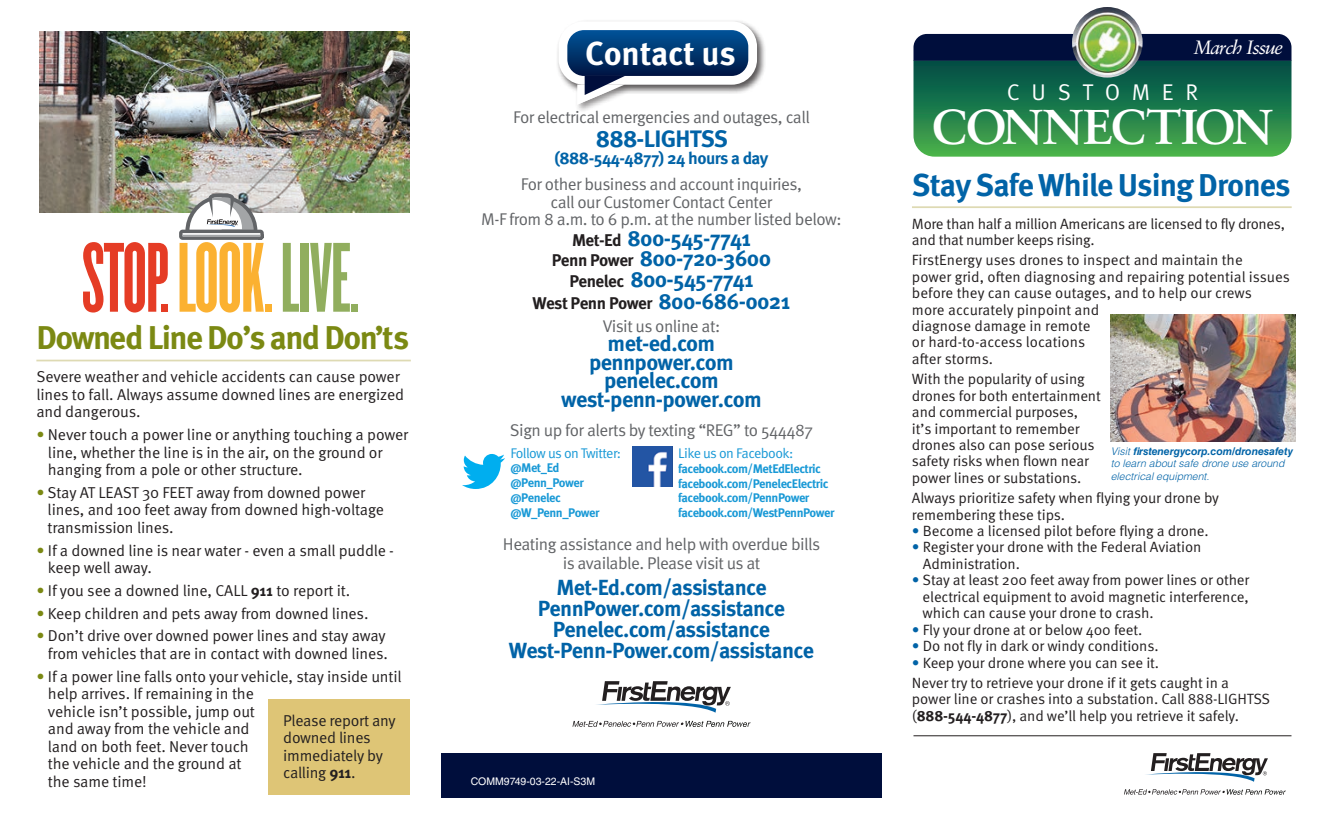
<style>
.page{position:relative;width:1323px;height:819px;background:#fff}
.page>*{position:absolute;margin:0;border:0;box-sizing:border-box;transform-origin:0 0}
.t1{font:700 49px "Sabon LT Std";letter-spacing:-.03em;color:#fff}
.t2{font:700 33.25px "Meta OT";letter-spacing:-.01em;color:#fff}
.t3{font:700 32.9px "Meta OT";letter-spacing:-.05em;color:#7b8913}
.t4{font:700 31.5px "Meta OT";letter-spacing:-.03em;color:#0163a7}
.t5{font:700 23.8px "Meta OT";letter-spacing:-.03em;color:#0163a7}
.t6{font:22.75px "Meta OT Norm";letter-spacing:.51em;color:#fff}
.blue_subs{font:700 22.05px "Meta OT";letter-spacing:-.03em;color:#0163a7}
.t7{font:700 21.88px/21px "Meta OT";letter-spacing:-.035em;color:#0163a7;text-align:center}
.t8{font:italic 19.25px "Sabon LT Std";letter-spacing:-.06em;color:#fff}
.t9{font:16.97px/17.8px "Meta OT Norm";letter-spacing:-.03em;color:#626467;text-align:center}
.t10{font:700 16.97px "Meta OT";letter-spacing:-.03em;color:#0163a7}
.blue_subs-2{font:700 16.97px "Meta OT";letter-spacing:-.035em;color:#231f20}
.t11{font:15.75px/17.5px "Meta OT Norm";letter-spacing:-.01em;color:#231f20}
.t12{font:14.88px/16.4px "Meta OT Norm";letter-spacing:-.01em;color:#231f20}
.Secondary_Heads{font:14px "Meta OT Norm";letter-spacing:-.045em;color:#1999d6}
.Secondary_Heads-2{font:700 12.42px "Meta OT";letter-spacing:-.04em;color:#1999d6}
.t13{font:italic 300 10.5px/12.2px "Helvetica LT Std";color:#0163a7}
.t14{font:10.5px "Helvetica LT Std";color:#fff}
.s1{color:#7b8913}
.s2{font-family:"Meta OT";font-weight:700}
.s3{font-size:16.97px;color:#231f20}
.s4{font-size:22.05px;color:#0163a7}
.s5{color:#0163a7}
.s6{font-weight:700}
</style>
<div class="page">
<div style="left:441px;top:753px;width:441px;height:45px;background:#000e3c"></div>
<div style="left:575px;top:82px;width:58px;height:32px;background:#231f20;opacity:.5"></div>
<div style="left:556px;top:19px;width:211px;height:75px;background:#231f20;opacity:.75"></div>
<div style="left:559px;top:21px;width:198px;height:64px;border:9px solid #fff;border-radius:21px"></div>
<svg style="left:563px;top:26px;width:190px;height:79px"></svg>
<svg style="left:596px;top:681px;width:135px;height:32px"></svg>
<svg style="left:572px;top:721px;width:179px;height:6px"></svg>
<svg style="left:462px;top:454px;width:43px;height:35px"></svg>
<img style="left:632px;top:447px;width:40px;height:40px">
<svg style="left:914px;top:34px;width:378px;height:123px;background:#1d6949"></svg>
<img style="left:1072px;top:7px;width:71px;height:71px;border-radius:35px">
<svg style="left:1146px;top:753px;width:122px;height:29px"></svg>
<svg style="left:1124px;top:789px;width:162px;height:6px"></svg>
<hr style="left:36px;top:360px;width:375px;height:1px;background:#dedab3">
<div style="left:268px;top:699px;width:142px;height:96px;background:#dec576"></div>
<img style="left:40px;top:32px;width:370px;height:181px">
<svg style="left:83px;top:242px;width:85px;height:71px"></svg>
<div style="left:161px;top:304px;width:7px;height:8px;background:#e53c25"></div>
<div style="left:265px;top:304px;width:6px;height:8px;background:#fbb131"></div>
<svg style="left:283px;top:243px;width:16px;height:69px"></svg>
<div style="left:301px;top:243px;width:8px;height:69px;background:#91ae5e"></div>
<svg style="left:310px;top:243px;width:40px;height:69px"></svg>
<div style="left:352px;top:304px;width:6px;height:8px;background:#91ae5e"></div>
<svg style="left:179px;top:193px;width:86px;height:120px"></svg>
<hr style="left:912px;top:206px;width:380px;height:2px;background:#dedab3">
<hr style="left:914px;top:735px;width:378px;height:1px;background:#231f20">
<img style="left:1111px;top:315px;width:184px;height:126px">
<p class="t3" style="left:36px;top:317px;width:374px">Downed Line Do’s and Don’ts</p>
<p class="t11" style="left:36px;top:368px;width:369px">Severe weather and vehicle accidents can cause power lines to fall. Always assume downed lines are energized and dangerous.</p>
<p class="t11" style="left:48px;top:426px;width:362px;text-indent:-12px"><span class="s1">•</span> Never touch a power line or anything touching a power line, whether the line is in the air, on the ground or hanging from a pole or other structure.</p>
<p class="t11" style="left:48px;top:484px;width:338px;text-indent:-11px"><span class="s1">•</span> Stay AT LEAST 30 FEET away from downed power lines, and 100 feet away from downed high-voltage transmission lines.</p>
<p class="t11" style="left:48px;top:542px;width:348px;text-indent:-12px"><span class="s1">•</span> If a downed line is near water - even a small puddle - keep well away.</p>
<p class="t11" style="left:36px;top:582px;width:315px"><span class="s1">•</span> If you see a downed line, CALL <span class="s2">911</span> to report it.</p>
<p class="t11" style="left:36px;top:605px;width:334px"><span class="s1">•</span> Keep children and pets away from downed lines.</p>
<p class="t11" style="left:36px;top:627px;width:353px;text-align:right"><span class="s1">•</span> Don’t drive over downed power lines and stay away from vehicles that are in contact with downed lines.</p>
<p class="t11" style="left:48px;top:668px;width:355px;text-indent:-12px"><span class="s1">•</span> If a power line falls onto your vehicle, stay inside until help arrives. If remaining in the<br>vehicle isn’t possible, jump out<br>and away from the vehicle and<br>land on both feet. Never touch<br>the vehicle and the ground at<br>the same time!</p>
<p class="t11" style="left:283px;top:712px;width:114px">Please report any downed lines immediately by calling <span class="s2">911</span>.</p>
<p class="t2" style="left:585px;top:32px;width:152px">Contact us</p>
<p class="t9" style="left:513px;top:109px;width:298px">For electrical emergencies and outages, call</p>
<p class="t5" style="left:596px;top:124px;width:134px">888-LIGHTSS</p>
<p class="t10" style="left:554px;top:148px;width:216px">(888-544-4877) 24 hours a day</p>
<p class="t9" style="left:481px;top:175px;width:362px">For other business and account inquiries,<br>call our Customer Contact Center<br>M-F from 8 a.m. to 6 p.m. at the number listed below:</p>
<p class="blue_subs" style="left:572px;top:224px;width:180px"><span class="s3">Met-Ed</span> 800-545-7741</p>
<p class="blue_subs" style="left:552px;top:245px;width:221px"><span class="s3">Penn Power</span> 800-720-3600</p>
<p class="blue_subs" style="left:569px;top:265px;width:186px"><span class="s3">Penelec</span> 800-545-7741</p>
<p class="blue_subs-2" style="left:533px;top:292px;width:259px">West Penn Power <span class="s4">800-686-0021</span></p>
<p class="t9" style="left:603px;top:318px;width:119px">Visit us online at:</p>
<p class="blue_subs" style="left:608px;top:329px;width:109px">met-ed.com</p>
<p class="blue_subs" style="left:589px;top:348px;width:146px">pennpower.com</p>
<p class="blue_subs" style="left:604px;top:367px;width:116px">penelec.com</p>
<p class="blue_subs" style="left:561px;top:385px;width:202px">west-penn-power.com</p>
<p class="t9" style="left:510px;top:422px;width:305px">Sign up for alerts by texting “REG” to 544487</p>
<p class="Secondary_Heads" style="left:510px;top:444px;width:112px">Follow us on Twitter:</p>
<p class="Secondary_Heads-2" style="left:510px;top:460px;width:50px">@Met_Ed</p>
<p class="Secondary_Heads-2" style="left:510px;top:475px;width:75px">@Penn_Power</p>
<p class="Secondary_Heads-2" style="left:510px;top:490px;width:52px">@Penelec</p>
<p class="Secondary_Heads-2" style="left:510px;top:504px;width:91px">@W_Penn_Power</p>
<p class="Secondary_Heads" style="left:678px;top:445px;width:117px">Like us on Facebook:</p>
<p class="Secondary_Heads-2" style="left:678px;top:461px;width:144px">facebook.com/MetEdElectric</p>
<p class="Secondary_Heads-2" style="left:678px;top:475px;width:152px">facebook.com/PenelecElectric</p>
<p class="Secondary_Heads-2" style="left:678px;top:490px;width:133px">facebook.com/PennPower</p>
<p class="Secondary_Heads-2" style="left:678px;top:505px;width:158px">facebook.com/WestPennPower</p>
<p class="t9" style="left:503px;top:535px;width:319px;line-height:18.7px">Heating assistance and help with overdue bills is available. Please visit us at</p>
<p class="t7" style="left:509px;top:577px;width:307px">Met-Ed.com/assistance<br>PennPower.com/assistance<br>Penelec.com/assistance<br>West-Penn-Power.com/assistance</p>
<p class="t14" style="left:471px;top:776px;width:126px">COMM9749-03-22-AI-S3M</p>
<p class="t8" style="left:1193px;top:36px;width:91px">March Issue</p>
<p class="t6" style="left:1007px;top:78px;width:193px">CUSTOMER</p>
<p class="t1" style="left:932px;top:96px;width:343px">CONNECTION</p>
<p class="t4" style="left:912px;top:165px;width:380px">Stay Safe While Using Drones</p>
<p class="t12" style="left:912px;top:215px;width:375px">More than half a million Americans are licensed to fly drones, and that number keeps rising.</p>
<p class="t12" style="left:912px;top:252px;width:380px">FirstEnergy uses drones to inspect and maintain the<br>power grid, often diagnosing and repairing potential issues before they can cause outages, and to help our crews<br>more accurately pinpoint and<br>diagnose damage in remote<br>or hard-to-access locations<br>after storms.</p>
<p class="t12" style="left:912px;top:371px;width:190px">With the popularity of using drones for both entertainment and commercial purposes, it’s important to remember drones also can pose serious safety risks when flown near power lines or substations.</p>
<p class="t12" style="left:912px;top:490px;width:309px">Always prioritize safety when flying your drone by remembering these tips.</p>
<p class="t12" style="left:912px;top:523px;width:298px"><span class="s5">•</span> Become a licensed pilot before flying a drone.</p>
<p class="t12" style="left:923px;top:539px;width:280px;text-indent:-11px"><span class="s5">•</span> Register your drone with the Federal Aviation<br>Administration.</p>
<p class="t12" style="left:923px;top:572px;width:328px;text-align:justify;text-indent:-11px"><span class="s5">•</span> Stay at least 200 feet away from power lines or other electrical equipment to avoid magnetic interference, which can cause your drone to crash.</p>
<p class="t12" style="left:912px;top:622px;width:232px"><span class="s5">•</span> Fly your drone at or below 400 feet.</p>
<p class="t12" style="left:912px;top:638px;width:248px"><span class="s5">•</span> Do not fly in dark or windy conditions.</p>
<p class="t12" style="left:912px;top:654px;width:249px"><span class="s5">•</span> Keep your drone where you can see it.</p>
<p class="t12" style="left:912px;top:675px;width:360px">Never try to retrieve your drone if it gets caught in a power line or crashes into a substation. Call 888-LIGHTSS (<span class="s2">888-544-4877</span>), and we’ll help you retrieve it safely.</p>
<p class="t13" style="left:1111px;top:445px;width:184px">Visit <span class="s6">firstenergycorp.com/dronesafety </span>to learn about safe drone use around electrical equipment.</p>
</div>
